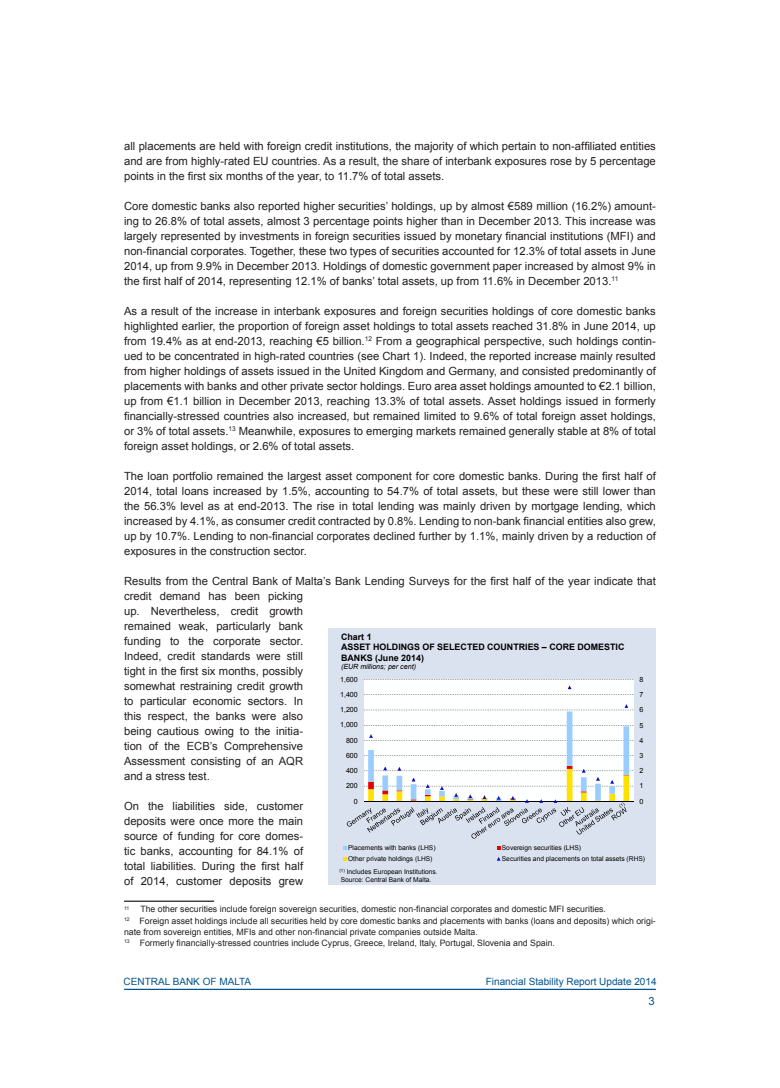
<style>
.page{position:relative;width:780px;height:1088px;background:#fff}
.page>*{position:absolute;margin:0;border:0;box-sizing:border-box;transform-origin:0 0}
.AR_Normal_Text{font:11.25px/15px "Arial";color:#231f20;text-align:justify}
.t1{font:11.25px "Arial";color:#00538d}
.t2{font:10px "Arial";color:#00538d}
.t3{font:700 8.88px/10.2px "Arial";color:#000}
.AR_Footnote{font:8.75px/11.2px "Arial";color:#231f20}
.t4{font:7.12px "Arial";color:#000}
.t5{font:italic 7.12px "Arial";color:#000}
.t6{font:6.62px "Arial";color:#000}
.AR_Footnote-2{font:5.12px "Arial";color:#231f20}
</style>
<div class="page">
<hr style="left:124px;top:989px;width:532px;height:1px;background:#00538d">
<hr style="left:124px;top:900px;width:90px;height:2px;background:#231f20">
<div style="left:328px;top:628px;width:328px;height:256px;background:#dbe2ef"></div>
<svg style="left:347px;top:679px;width:286px;height:159px"></svg>
<p class="AR_Normal_Text" style="left:124px;top:139px;width:533px">all placements are held with foreign credit institutions, the majority of which pertain to non-affiliated entities and are from highly-rated EU countries. As a result, the share of interbank exposures rose by 5 percentage points in the first six months of the year, to 11.7% of total assets.</p>
<p class="AR_Normal_Text" style="left:124px;top:199px;width:533px">Core domestic banks also reported higher securities’ holdings, up by almost €589 million (16.2%) amount&shy;ing to 26.8% of total assets, almost 3 percentage points higher than in December 2013. This increase was largely represented by investments in foreign securities issued by monetary financial institutions (MFI) and non-financial corporates. Together, these two types of securities accounted for 12.3% of total assets in June 2014, up from 9.9% in December 2013. Holdings of domestic government paper increased by almost 9% in the first half of 2014, representing 12.1% of banks’ total assets, up from 11.6% in December 2013.<sup>11</sup></p>
<p class="AR_Normal_Text" style="left:124px;top:304px;width:533px">As a result of the increase in interbank exposures and foreign securities holdings of core domestic banks highlighted earlier, the proportion of foreign asset holdings to total assets reached 31.8% in June 2014, up from 19.4% as at end-2013, reaching €5 billion.<sup>12</sup> From a geographical perspective, such holdings contin&shy;ued to be concentrated in high-rated countries (see Chart 1). Indeed, the reported increase mainly resulted from higher holdings of assets issued in the United Kingdom and Germany, and consisted predominantly of placements with banks and other private sector holdings. Euro area asset holdings amounted to €2.1 billion, up from €1.1 billion in December 2013, reaching 13.3% of total assets. Asset holdings issued in formerly financially-stressed countries also increased, but remained limited to 9.6% of total foreign asset holdings, or 3% of total assets.<sup>13</sup> Meanwhile, exposures to emerging markets remained generally stable at 8% of total foreign asset holdings, or 2.6% of total assets.</p>
<p class="AR_Normal_Text" style="left:124px;top:469px;width:533px">The loan portfolio remained the largest asset component for core domestic banks. During the first half of 2014, total loans increased by 1.5%, accounting to 54.7% of total assets, but these were still lower than the 56.3% level as at end-2013. The rise in total lending was mainly driven by mortgage lending, which increased by 4.1%, as consumer credit contracted by 0.8%. Lending to non-bank financial entities also grew, up by 10.7%. Lending to non-financial corporates declined further by 1.1%, mainly driven by a reduction of exposures in the construction sector.</p>
<p class="AR_Normal_Text" style="left:124px;top:574px;width:533px;text-align:left">Results from the Central Bank of Malta’s Bank Lending Surveys for the first half of the year indicate that credit demand has been picking<br>up. Nevertheless, credit growth<br>remained weak, particularly bank<br>funding to the corporate sector.<br>Indeed, credit standards were still<br>tight in the first six months, possibly<br>somewhat restraining credit growth<br>to particular economic sectors. In<br>this respect, the banks were also<br>being cautious owing to the initia-<br>tion of the ECB’s Comprehensive<br>Assessment consisting of an AQR<br>and a stress test.</p>
<p class="AR_Normal_Text" style="left:124px;top:799px;width:180px">On the liabilities side, customer deposits were once more the main source of funding for core domes&shy;tic banks, accounting for 84.1% of total liabilities. During the first half of 2014, customer deposits grew</p>
<p class="AR_Footnote-2" style="left:124px;top:904px;width:7px">11</p>
<p class="AR_Footnote" style="left:140px;top:904px;width:467px">The other securities include foreign sovereign securities, domestic non-financial corporates and domestic MFI securities.</p>
<p class="AR_Footnote" style="left:124px;top:915px;width:533px"><sup>12</sup> Foreign asset holdings include all securities held by core domestic banks and placements with banks (loans and deposits) which origi&shy;nate from sovereign entities, MFIs and other non-financial private companies outside Malta.</p>
<p class="AR_Footnote" style="left:124px;top:937px;width:432px"><sup>13</sup> Formerly financially-stressed countries include Cyprus, Greece, Ireland, Italy, Portugal, Slovenia and Spain.</p>
<p class="t3" style="left:341px;top:632px;width:285px">Chart 1<br>ASSET HOLDINGS OF SELECTED COUNTRIES – CORE DOMESTIC<br>BANKS (June 2014)</p>
<p class="t5" style="left:341px;top:662px;width:77px">(EUR millions; per cent)</p>
<p class="t4" style="left:340px;top:675px;width:19px">1,600</p>
<p class="t4" style="left:639px;top:675px;width:5px">8</p>
<p class="t4" style="left:340px;top:690px;width:19px">1,400</p>
<p class="t4" style="left:639px;top:690px;width:5px">7</p>
<p class="t4" style="left:340px;top:705px;width:19px">1,200</p>
<p class="t4" style="left:639px;top:705px;width:5px">6</p>
<p class="t4" style="left:340px;top:720px;width:19px">1,000</p>
<p class="t4" style="left:639px;top:720px;width:5px">5</p>
<p class="t4" style="left:346px;top:735px;width:13px">800</p>
<p class="t4" style="left:639px;top:735px;width:5px">4</p>
<p class="t4" style="left:346px;top:751px;width:13px">600</p>
<p class="t4" style="left:639px;top:751px;width:5px">3</p>
<p class="t4" style="left:346px;top:766px;width:13px">400</p>
<p class="t4" style="left:639px;top:766px;width:5px">2</p>
<p class="t4" style="left:346px;top:781px;width:13px">200</p>
<p class="t4" style="left:639px;top:781px;width:5px">1</p>
<p class="t4" style="left:354px;top:796px;width:5px">0</p>
<p class="t4" style="left:639px;top:796px;width:5px">0</p>
<p class="t6" style="left:348px;top:843px;width:89px">Placements with banks (LHS)</p>
<p class="t6" style="left:502px;top:843px;width:81px">Sovereign securities (LHS)</p>
<p class="t6" style="left:348px;top:854px;width:86px">Other private holdings (LHS)</p>
<p class="t6" style="left:502px;top:854px;width:145px">Securities and placements on total assets (RHS)</p>
<p class="t6" style="left:339px;top:867px;width:100px"><sup>(1)</sup> Includes European Institutions.</p>
<p class="t6" style="left:341px;top:875px;width:92px">Source: Central Bank of Malta.</p>
<p class="t2" style="left:124px;top:975px;width:129px">CENTRAL BANK OF MALTA</p>
<p class="t2" style="left:486px;top:975px;width:172px">Financial Stability Report Update 2014</p>
<p class="t1" style="left:648px;top:993px;width:8px">3</p>
</div>
